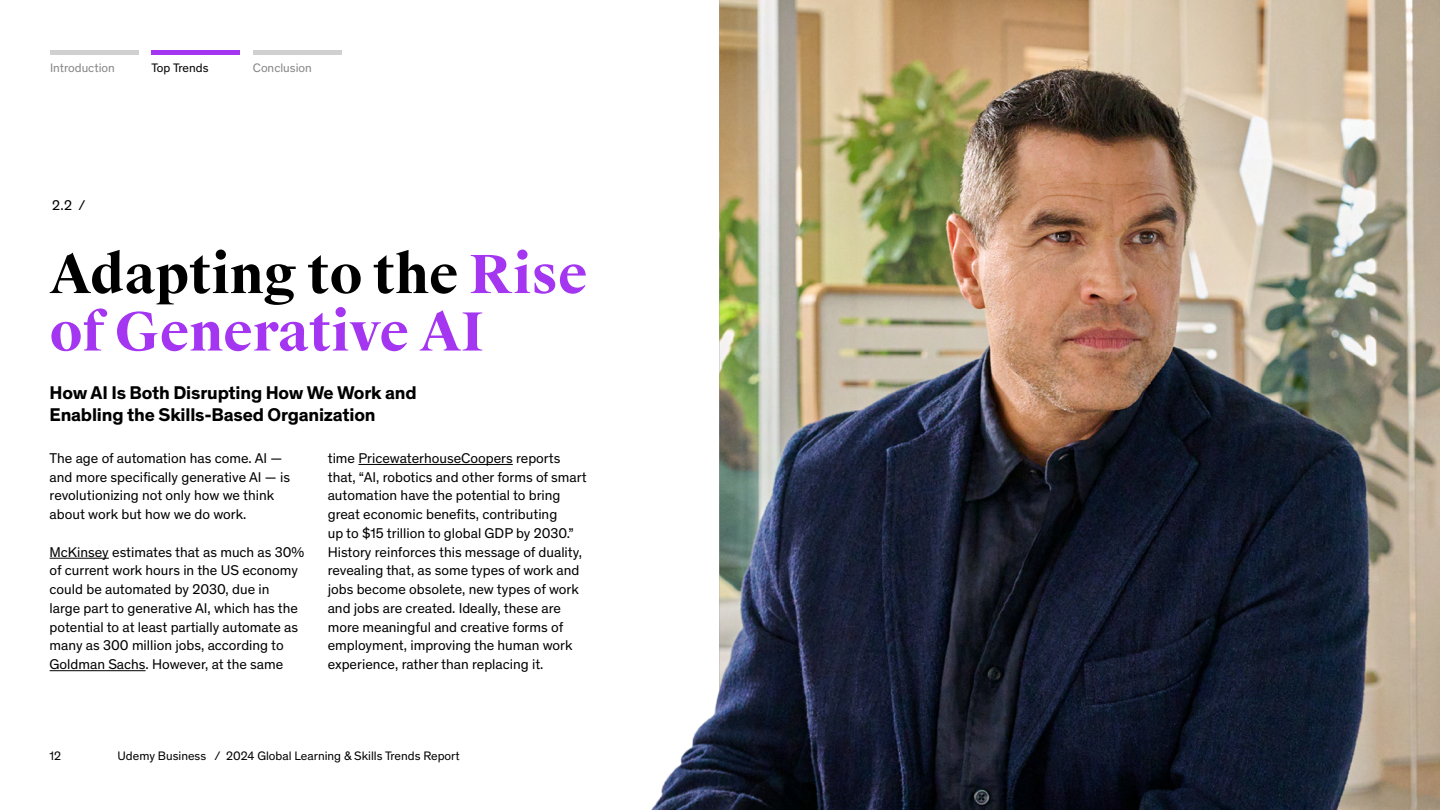
<style>
.page{position:relative;width:1440px;height:810px;background:#fff}
.page>*{position:absolute;margin:0;border:0;box-sizing:border-box;transform-origin:0 0}
.Headline_L{font:700 52.5px/57.5px "Suisse Works";color:#a435f0}
.Subhead{font:700 18.75px/21.2px "Udemy Sans Web";letter-spacing:-.01em;color:#000}
.Paragraph_Style_3{font:14.38px/18.8px "Udemy Sans Web";color:#000}
.Eyebrow{font:14.38px "Udemy Sans Web";color:#000}
.t1{font:12.5px "Udemy Sans Web";color:#000}
.t2{font:12.5px "Udemy Sans Web";color:#868686}
.s1{color:#000}
</style>
<div class="page">
<div style="left:50px;top:50px;width:89px;height:5px;background:#d0d0d0"></div>
<div style="left:253px;top:50px;width:89px;height:5px;background:#d0d0d0"></div>
<div style="left:151px;top:50px;width:89px;height:5px;background:#a435f0"></div>
<img style="left:651px;top:0;width:789px;height:810px">
<hr style="left:50px;top:558px;width:59px;height:1px;background:#000">
<hr style="left:50px;top:670px;width:96px;height:1px;background:#000">
<hr style="left:358px;top:464px;width:155px;height:1px;background:#000">
<p class="t2" style="left:50px;top:59px;width:66px">Introduction</p>
<p class="t1" style="left:151px;top:59px;width:59px">Top Trends</p>
<p class="t2" style="left:253px;top:59px;width:61px">Conclusion</p>
<p class="Eyebrow" style="left:52px;top:196px;width:35px">2.2 /</p>
<p class="Headline_L" style="left:50px;top:247px;width:539px"><span class="s1">Adapting to the</span> Rise of Generative AI</p>
<h2 class="Subhead" style="left:50px;top:381px;width:369px">How AI Is Both Disrupting How We Work and<br>Enabling the Skills-Based Organization</h2>
<p class="Paragraph_Style_3" style="left:50px;top:448px;width:242px">The age of automation has come. AI — and more specifically generative AI — is revolutionizing not only how we think about work but how we do work.</p>
<p class="Paragraph_Style_3" style="left:50px;top:542px;width:256px">McKinsey estimates that as much as 30% of current work hours in the US economy could be automated by 2030, due in<br>large part to generative AI, which has the potential to at least partially automate as many as 300 million jobs, according to Goldman Sachs. However, at the same</p>
<p class="Paragraph_Style_3" style="left:328px;top:448px;width:260px">time PricewaterhouseCoopers reports that, “AI, robotics and other forms of smart automation have the potential to bring great economic benefits, contributing<br>up to $15 trillion to global GDP by 2030.” History reinforces this message of duality, revealing that, as some types of work and jobs become obsolete, new types of work and jobs are created. Ideally, these are more meaningful and creative forms of employment, improving the human work experience, rather than replacing it.</p>
<p class="t1" style="left:50px;top:747px;width:13px">12</p>
<p class="t1" style="left:118px;top:747px;width:344px">Udemy Business / 2024 Global Learning &amp; Skills Trends Report</p>
</div>
